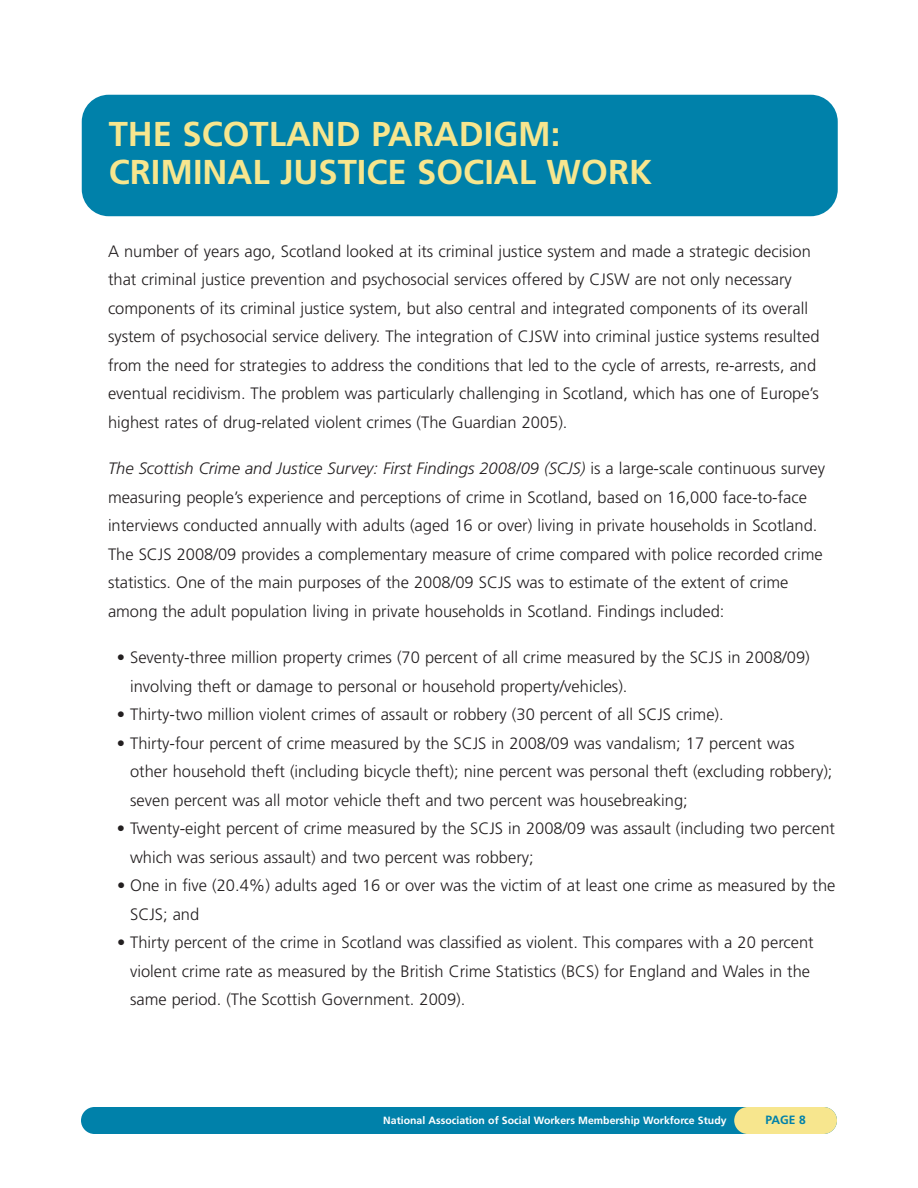
<style>
.page{position:relative;width:918px;height:1188px;background:#fff}
.page>*{position:absolute;margin:0;border:0;box-sizing:border-box;transform-origin:0 0}
.t1{font:700 34.5px/37.5px "Frutiger";color:#f7e68e}
.t2{font:300 16.5px/28.5px "Frutiger";color:#231f20}
.t3{font:700 12px "Frutiger";color:#0081aa}
.t4{font:700 10.5px "Frutiger";color:#fff}
.s1{font-style:italic}
</style>
<div class="page">
<div style="left:81px;top:1107px;width:756px;height:27px;background:#0081aa;border-radius:14px"></div>
<div style="left:734px;top:1107px;width:103px;height:27px;background:#f7e68e;border-radius:13px"></div>
<div style="left:82px;top:95px;width:756px;height:121px;background:#0081aa;border-radius:27px"></div>
<h1 class="t1" style="left:109px;top:118px;width:545px">THE SCOTLAND PARADIGM:<br>CRIMINAL JUSTICE SOCIAL WORK</h1>
<p class="t2" style="left:108px;top:238px;width:713px">A number of years ago, Scotland looked at its criminal justice system and made a strategic decision that criminal justice prevention and psychosocial services offered by CJSW are not only necessary components of its criminal justice system, but also central and integrated components of its overall system of psychosocial service delivery. The integration of CJSW into criminal justice systems resulted from the need for strategies to address the conditions that led to the cycle of arrests, re-arrests, and eventual recidivism. The problem was particularly challenging in Scotland, which has one of Europe’s highest rates of drug-related violent crimes (The Guardian 2005).</p>
<p class="t2" style="left:108px;top:456px;width:719px"><span class="s1">The Scottish Crime and Justice Survey: First Findings 2008/09 (SCJS)</span> is a large-scale continuous survey measuring people’s experience and perceptions of crime in Scotland, based on 16,000 face-to-face interviews conducted annually with adults (aged 16 or over) living in private households in Scotland.<br>The SCJS 2008/09 provides a complementary measure of crime compared with police recorded crime statistics. One of the main purposes of the 2008/09 SCJS was to estimate of the extent of crime among the adult population living in private households in Scotland. Findings included:</p>
<p class="t2" style="left:130px;top:645px;width:681px;text-indent:-13px">• Seventy-three million property crimes (70 percent of all crime measured by the SCJS in 2008/09) involving theft or damage to personal or household property/vehicles).</p>
<p class="t2" style="left:117px;top:702px;width:608px">• Thirty-two million violent crimes of assault or robbery (30 percent of all SCJS crime).</p>
<p class="t2" style="left:130px;top:730px;width:704px;text-indent:-13px">• Thirty-four percent of crime measured by the SCJS in 2008/09 was vandalism; 17 percent was other household theft (including bicycle theft); nine percent was personal theft (excluding robbery); seven percent was all motor vehicle theft and two percent was housebreaking;</p>
<p class="t2" style="left:130px;top:816px;width:706px;text-indent:-13px">• Twenty-eight percent of crime measured by the SCJS in 2008/09 was assault (including two percent which was serious assault) and two percent was robbery;</p>
<p class="t2" style="left:130px;top:873px;width:707px;text-indent:-13px">• One in five (20.4%) adults aged 16 or over was the victim of at least one crime as measured by the<br>SCJS; and</p>
<p class="t2" style="left:130px;top:930px;width:685px;text-indent:-13px">• Thirty percent of the crime in Scotland was classified as violent. This compares with a 20 percent violent crime rate as measured by the British Crime Statistics (BCS) for England and Wales in the same period. (The Scottish Government. 2009).</p>
<p class="t4" style="left:383px;top:1116px;width:345px">National Association of Social Workers Membership Workforce Study</p>
<p class="t3" style="left:766px;top:1115px;width:42px">PAGE 8</p>
</div>
